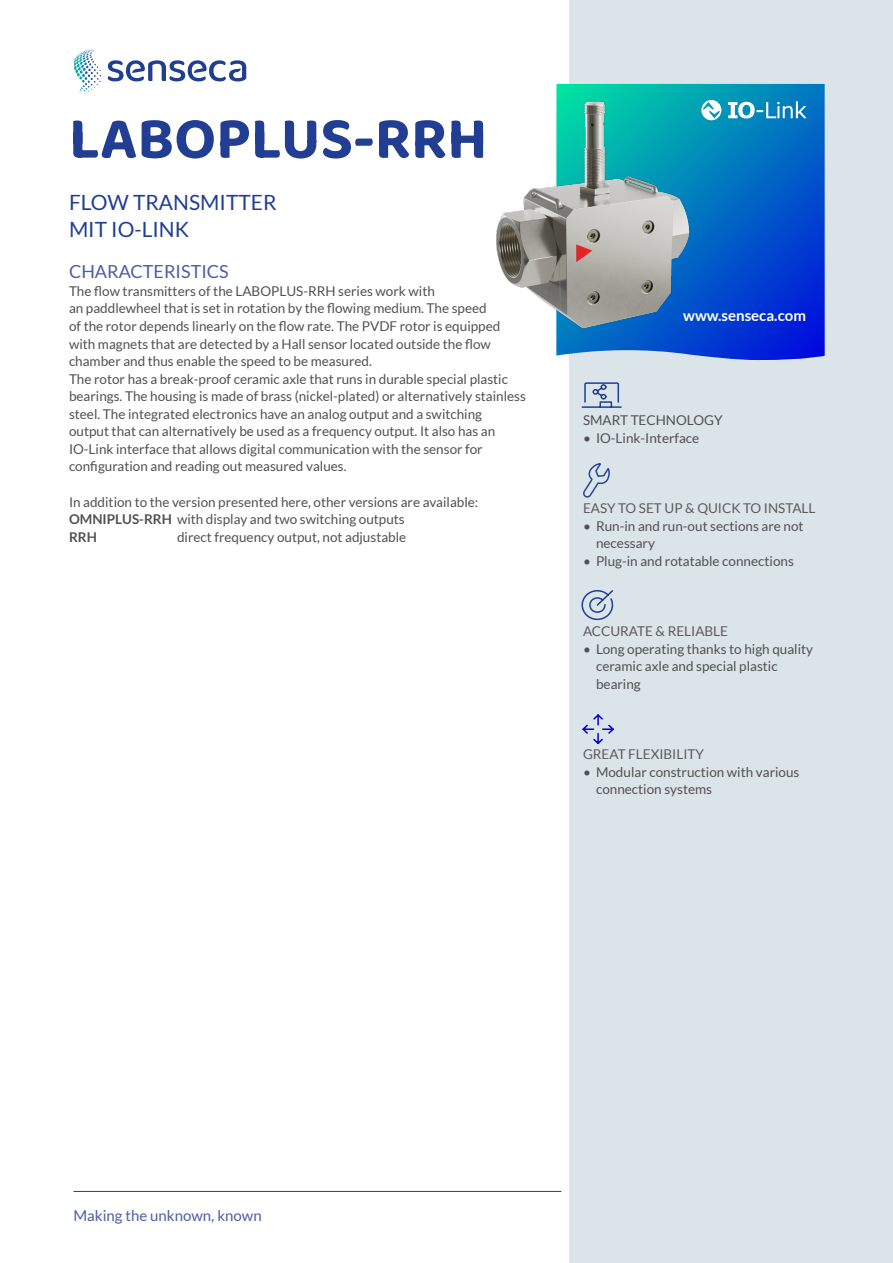
<style>
.page{position:relative;width:893px;height:1263px;background:#fff}
.page>*{position:absolute;margin:0;border:0;box-sizing:border-box;transform-origin:0 0}
.t1{font:60px "Baloo 2";color:#213e92}
.t2{font:21px/27px "Lato";color:#213e92}
.t3{font:18px "Lato";color:#4d5da7}
.t4{font:15px "Lato";color:#4d5da7}
.t5{font:700 15px "Lato";color:#fff}
.t6{font:13.5px/17.5px "Lato";color:#525050}
.t7{font:13.5px "Lato";color:#5c5c5c}
.t8{font:700 13.5px "Lato";color:#525050}
.s1{font-weight:700}
</style>
<div class="page">
<div style="left:569px;top:0;width:324px;height:1263px;background:#dbe4e8"></div>
<svg style="left:556px;top:84px;width:269px;height:276px;background:#095aca"></svg>
<svg style="left:108px;top:60px;width:138px;height:21px"></svg>
<svg style="left:80px;top:49px;width:14px;height:6px"></svg>
<hr style="left:74px;top:1191px;width:487px;height:1px;background:#203e92">
<svg style="left:583px;top:463px;width:27px;height:35px"></svg>
<svg style="left:581px;top:590px;width:33px;height:30px"></svg>
<svg style="left:582px;top:714px;width:32px;height:30px"></svg>
<svg style="left:581px;top:382px;width:41px;height:26px"></svg>
<img style="left:496px;top:83px;width:200px;height:254px">
<svg style="left:701px;top:100px;width:106px;height:20px;background:#57b0d2"></svg>
<p class="t1" style="left:69px;top:96px;width:420px">LABOPLUS-RRH</p>
<p class="t2" style="left:69px;top:188px;width:209px">FLOW TRANSMITTER<br>MIT IO-LINK</p>
<p class="t3" style="left:69px;top:262px;width:161px">CHARACTERISTICS</p>
<p class="t6" style="left:69px;top:282px;width:433px">The flow transmitters of the LABOPLUS-RRH series work with<br>an paddlewheel that is set in rotation by the flowing medium. The speed of the rotor depends linearly on the flow rate. The PVDF rotor is equipped with magnets that are detected by a Hall sensor located outside the flow chamber and thus enable the speed to be measured.</p>
<p class="t6" style="left:69px;top:370px;width:458px">The rotor has a break-proof ceramic axle that runs in durable special plastic bearings. The housing is made of brass (nickel-plated) or alternatively stainless steel. The integrated electronics have an analog output and a switching<br>output that can alternatively be used as a frequency output. It also has an IO-Link interface that allows digital communication with the sensor for configuration and reading out measured values.</p>
<p class="t6" style="left:69px;top:493px;width:411px">In addition to the version presented here, other versions are available:</p>
<p class="t6" style="left:69px;top:510px;width:337px"><span class="s1">OMNIPLUS-RRH</span> with display and two switching outputs</p>
<p class="t8" style="left:69px;top:529px;width:29px">RRH</p>
<p class="t6" style="left:177px;top:528px;width:231px">direct frequency output, not adjustable</p>
<p class="t5" style="left:683px;top:307px;width:124px">www.senseca.com</p>
<p class="t6" style="left:583px;top:412px;width:141px">SMART TECHNOLOGY</p>
<p class="t6" style="left:583px;top:429px;width:118px">• IO-Link-Interface</p>
<p class="t7" style="left:583px;top:501px;width:234px">EASY TO SET UP &amp; QUICK TO INSTALL</p>
<p class="t6" style="left:596px;top:517px;width:209px;text-indent:-13px">• Run-in and run-out sections are not necessary</p>
<p class="t6" style="left:583px;top:552px;width:212px">• Plug-in and rotatable connections</p>
<p class="t7" style="left:583px;top:624px;width:147px">ACCURATE &amp; RELIABLE</p>
<p class="t6" style="left:596px;top:640px;width:219px;text-indent:-13px">• Long operating thanks to high quality ceramic axle and special plastic bearing</p>
<p class="t7" style="left:583px;top:746px;width:122px">GREAT FLEXIBILITY</p>
<p class="t6" style="left:596px;top:763px;width:205px;text-indent:-13px">• Modular construction with various connection systems</p>
<p class="t4" style="left:74px;top:1207px;width:190px">Making the unknown, known</p>
</div>
